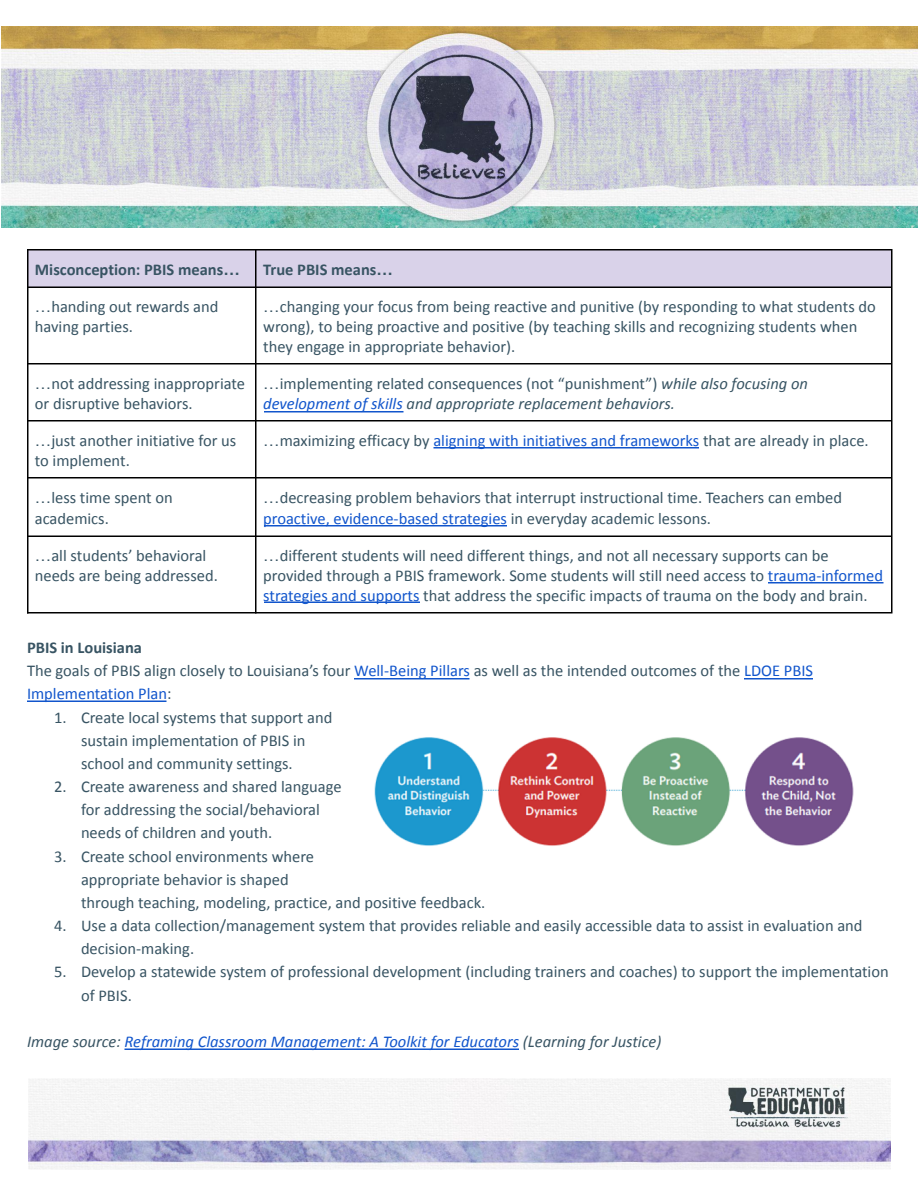
<style>
.page{position:relative;width:918px;height:1188px;background:#fff}
.page>*{position:absolute;margin:0;border:0;box-sizing:border-box;transform-origin:0 0}
.t1{font:16.5px/20.1px "Calibri";color:#385463}
.t2{font:italic 16.5px/20.1px "Calibri";color:#385463}
.t3{font:italic 16.5px "Calibri";color:#15c}
.t4{font:700 16.5px "Calibri";color:#385463}
.s1{font-family:"Arial"}
.s2{font-family:"Arial";font-style:normal}
.s3{font-style:normal}
.s4{color:#15c}
.s5{font-weight:700}
.s6{color:#385463}
</style>
<div class="page">
<img style="left:1px;top:26px;width:917px;height:202px">
<div style="left:27px;top:250px;width:228px;height:37px;background:#d9d2e9"></div>
<div style="left:255px;top:250px;width:636px;height:37px;background:#d9d2e9"></div>
<hr style="left:264px;top:411px;width:139px;height:2px;background:#15c">
<hr style="left:433px;top:447px;width:266px;height:2px;background:#15c">
<hr style="left:264px;top:525px;width:243px;height:2px;background:#15c">
<hr style="left:768px;top:582px;width:115px;height:2px;background:#15c">
<hr style="left:264px;top:601px;width:156px;height:2px;background:#15c">
<hr style="left:354px;top:678px;width:116px;height:2px;background:#15c">
<hr style="left:744px;top:678px;width:69px;height:2px;background:#15c">
<hr style="left:27px;top:700px;width:139px;height:2px;background:#15c">
<hr style="left:124px;top:1049px;width:395px;height:1px;background:#15c">
<hr style="left:27px;top:249px;width:2px;height:365px;background:#000">
<hr style="left:255px;top:249px;width:1px;height:365px;background:#000">
<hr style="left:891px;top:249px;width:2px;height:365px;background:#000">
<hr style="left:27px;top:249px;width:864px;height:2px;background:#000">
<hr style="left:27px;top:286px;width:864px;height:2px;background:#000">
<hr style="left:27px;top:363px;width:864px;height:2px;background:#000">
<hr style="left:27px;top:420px;width:864px;height:2px;background:#000">
<hr style="left:27px;top:477px;width:864px;height:2px;background:#000">
<hr style="left:27px;top:536px;width:864px;height:1px;background:#000">
<hr style="left:27px;top:612px;width:864px;height:1px;background:#000">
<img style="left:374px;top:737px;width:480px;height:109px">
<img style="left:28px;top:1078px;width:863px;height:92px">
<p class="t4" style="left:35px;top:262px;width:207px">Misconception: PBIS means<span class="s1">…</span></p>
<p class="t4" style="left:263px;top:262px;width:131px">True PBIS means<span class="s1">…</span></p>
<p class="t1" style="left:35px;top:298px;width:185px"><span class="s1">…</span>handing out rewards and having parties.</p>
<p class="t1" style="left:263px;top:298px;width:614px"><span class="s1">…</span>changing your focus from being reactive and punitive (by responding to what students do wrong), to being proactive and positive (by teaching skills and recognizing students when they engage in appropriate behavior).</p>
<p class="t1" style="left:35px;top:375px;width:212px"><span class="s1">…</span>not addressing inappropriate or disruptive behaviors.</p>
<p class="t2" style="left:263px;top:375px;width:546px"><span class="s2">…</span><span class="s3">implementing related consequences (not “punishment”)</span> while also focusing on <span class="s4">development of skills</span> and appropriate replacement behaviors.</p>
<p class="t1" style="left:35px;top:432px;width:203px"><span class="s1">…</span>just another initiative for us to implement.</p>
<p class="t1" style="left:263px;top:432px;width:607px"><span class="s1">…</span>maximizing efficacy by <span class="s4">aligning with initiatives and frameworks</span> that are already in place.</p>
<p class="t1" style="left:35px;top:489px;width:139px"><span class="s1">…</span>less time spent on academics.</p>
<p class="t1" style="left:263px;top:489px;width:580px"><span class="s1">…</span>decreasing problem behaviors that interrupt instructional time. Teachers can embed <span class="s4">proactive, evidence-based strategies</span> in everyday academic lessons.</p>
<p class="t1" style="left:35px;top:546px;width:184px"><span class="s1">…</span>all students’ behavioral needs are being addressed.</p>
<p class="t1" style="left:263px;top:546px;width:621px"><span class="s1">…</span>different students will need different things, and not all necessary supports can be provided through a PBIS framework. Some students will still need access to <span class="s4">trauma-informed strategies and supports</span> that address the specific impacts of trauma on the body and brain.</p>
<p class="t1" style="left:27px;top:637px;width:788px;line-height:23.1px"><span class="s5">PBIS in Louisiana<br></span>The goals of PBIS align closely to Louisiana’s four <span class="s4">Well-Being Pillars</span> as well as the intended outcomes of the <span class="s4">LDOE PBIS<br>Implementation Plan</span>:</p>
<p class="t1" style="left:81px;top:707px;width:253px;line-height:23.1px;text-indent:-27px">1. Create local systems that support and sustain implementation of PBIS in school and community settings.</p>
<p class="t1" style="left:81px;top:776px;width:262px;line-height:23.1px;text-indent:-27px">2. Create awareness and shared language for addressing the social/behavioral needs of children and youth.</p>
<p class="t1" style="left:81px;top:846px;width:406px;line-height:23.1px;text-indent:-27px">3. Create school environments where<br>appropriate behavior is shaped<br>through teaching, modeling, practice, and positive feedback.</p>
<p class="t1" style="left:81px;top:915px;width:783px;line-height:23.1px;text-indent:-27px">4. Use a data collection/management system that provides reliable and easily accessible data to assist in evaluation and decision-making.</p>
<p class="t1" style="left:81px;top:962px;width:809px;line-height:23.1px;text-indent:-27px">5. Develop a statewide system of professional development (including trainers and coaches) to support the implementation of PBIS.</p>
<p class="t3" style="left:27px;top:1035px;width:636px"><span class="s6">Image source:</span> Reframing Classroom Management: A Toolkit for Educators <span class="s6">(Learning for Justice)</span></p>
</div>
